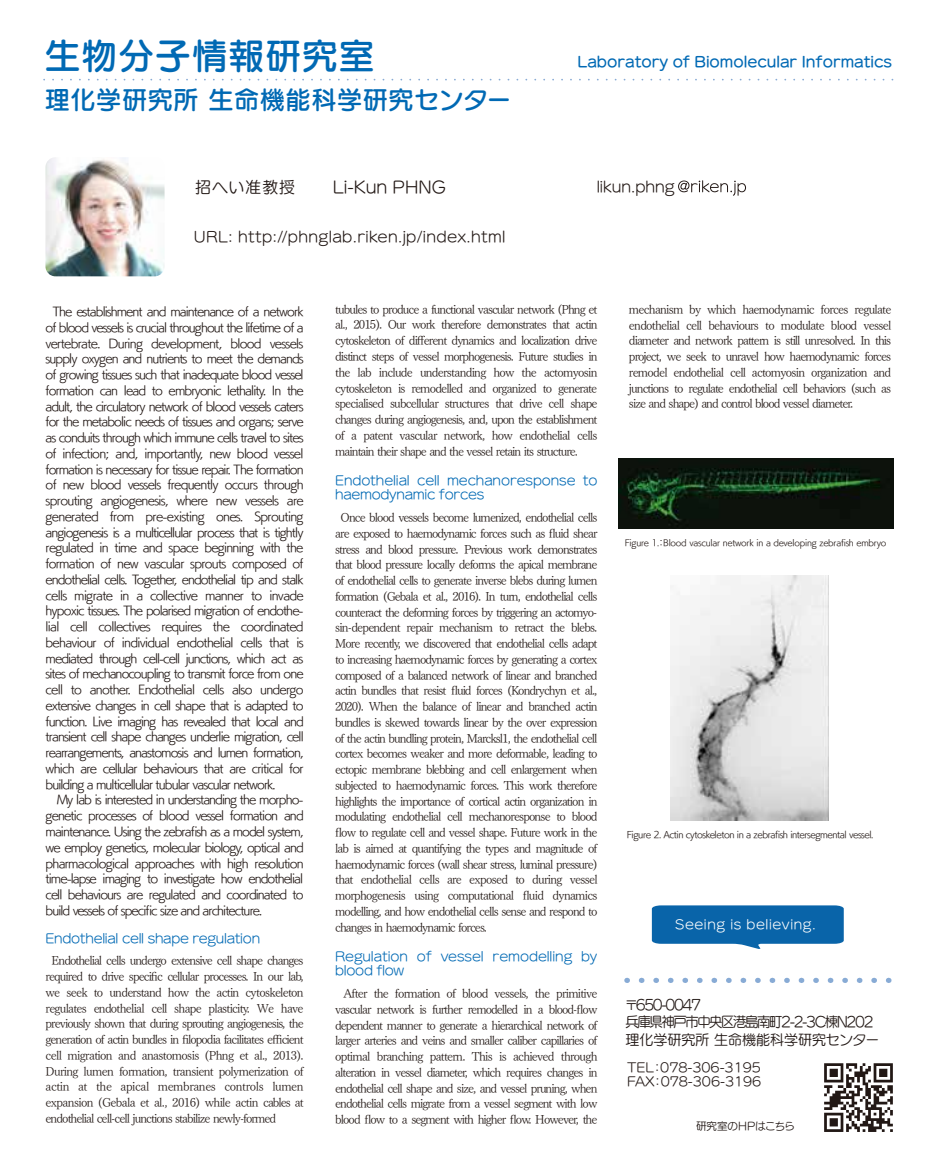
<style>
.page{position:relative;width:938px;height:1166px;background:#fff}
.page>*{position:absolute;margin:0;border:0;box-sizing:border-box;transform-origin:0 0}
.t1{font:35px "UD Marugo Large Pr 6 N DB";letter-spacing:.05em;color:#0069b4}
.t2{font:24.5px "UD Marugo Large Pr 6 N DB";letter-spacing:.05em;color:#0069b4}
.t3{font:15.75px "UD Marugo Large Pr 6 N M";color:#221815}
.t4{font:14px/17.5px "UD Marugo Large Pr 6 N M";letter-spacing:-.1em;color:#221815;scale:.95 1}
.t5{font:14px "UD Marugo Large Pr 6 N M";letter-spacing:.025em;color:#221815}
.t6{font:14px "UD Marugo Large Pr 6 N DB";color:#0069b4}
.t7{font:14px "UD Marugo Large Pr 6 N M";color:#221815}
.t8{font:12.25px/15.8px "Tsuku Min Pr 6 N L";letter-spacing:-.075em;color:#221815;text-align:justify}
.t9{font:12.25px/15.8px "UD Kakugo Small Pr 6 N R";letter-spacing:-.075em;color:#221815}
.t10{font:12.25px/14px "UD Marugo Large Pr 6 N M";letter-spacing:-.005em;color:#0069b4}
.t11{font:12.25px "UD Marugo Large Pr 6 N M";color:#221815}
.t12{font:12.25px "UD Marugo Large Pr 6 N M";letter-spacing:.05em;color:#fff}
.t13{font:10.5px "UD Marugo Large Pr 6 N M";color:#221815}
.t14{font:9.1px "UD Kakugo Small Pr 6 N R";letter-spacing:-.05em;color:#221815}
.t15{font:8.75px "UD Kakugo Small Pr 6 N R";letter-spacing:-.025em;color:#221815}
</style>
<div class="page">
<svg style="left:824px;top:1063px;width:68px;height:69px"></svg>
<svg style="left:627px;top:978px;width:264px;height:5px"></svg>
<svg style="left:652px;top:905px;width:191px;height:44px;background:#2777b3"></svg>
<img style="left:670px;top:575px;width:158px;height:245px">
<img style="left:618px;top:459px;width:276px;height:70px">
<svg style="left:678px;top:180px;width:68px;height:16px"></svg>
<img style="left:45px;top:157px;width:119px;height:119px">
<svg style="left:44px;top:79px;width:848px;height:1px"></svg>
<h1 class="t1" style="left:45px;top:36px;width:331px">生物分子情報研究室</h1>
<h2 class="t2" style="left:45px;top:87px;width:468px">理化学研究所 生命機能科学研究センター</h2>
<p class="t6" style="left:577px;top:54px;width:316px">Laboratory of Biomolecular Informatics</p>
<p class="t3" style="left:195px;top:178px;width:252px">招へい准教授　 　Li-Kun PHNG</p>
<p class="t7" style="left:596px;top:179px;width:80px">likun.phng</p>
<p class="t5" style="left:194px;top:229px;width:313px">URL: http://phnglab.riken.jp/index.html</p>
<p class="t9" style="left:46px;top:304px;width:260px;text-indent:7px">The establishment and maintenance of a network of blood vessels is crucial throughout the lifetime of a vertebrate. During development, blood vessels supply oxygen and nutrients to meet the demands of growing tissues such that inadequate blood vessel formation can lead to embryonic lethality. In the adult, the circulatory network of blood vessels caters for the metabolic needs of tissues and organs; serve as conduits through which immune cells travel to sites of infection; and, importantly, new blood vessel formation is necessary for tissue repair. The formation of new blood vessels frequently occurs through sprouting angiogenesis, where new vessels are generated from pre-existing ones. Sprouting angiogenesis is a multicellular process that is tightly regulated in time and space beginning with the formation of new vascular sprouts composed of endothelial cells. Together, endothelial tip and stalk cells migrate in a collective manner to invade hypoxic tissues. The polarised migration of endothe&shy;lial cell collectives requires the coordinated behaviour of individual endothelial cells that is mediated through cell-cell junctions, which act as sites of mechanocoupling to transmit force from one cell to another. Endothelial cells also undergo extensive changes in cell shape that is adapted to function. Live imaging has revealed that local and transient cell shape changes underlie migration, cell rearrangements, anastomosis and lumen formation, which are cellular behaviours that are critical for building a multicellular tubular vascular network.　My lab is interested in understanding the morpho&shy;genetic processes of blood vessel formation and maintenance. Using the zebrafish as a model system, we employ genetics, molecular biology, optical and pharmacological approaches with high resolution time-lapse imaging to investigate how endothelial cell behaviours are regulated and coordinated to build vessels of specific size and architecture.</p>
<p class="t10" style="left:46px;top:931px;width:216px">Endothelial cell shape regulation</p>
<p class="t8" style="left:46px;top:951px;width:260px;text-indent:6px">Endothelial cells undergo extensive cell shape changes required to drive specific cellular processes. In our lab, we seek to understand how the actin cytoskeleton regulates endothelial cell shape plasticity. We have previously shown that during sprouting angiogenesis, the generation of actin bundles in filopodia facilitates efficient cell migration and anastomosis (Phng et al., 2013).<br>During lumen formation, transient polymerization of actin at the apical membranes controls lumen expansion (Gebala et al., 2016) while actin cables at endothelial cell-cell junctions stabilize newly-formed</p>
<p class="t8" style="left:335px;top:300px;width:264px">tubules to produce a functional vascular network (Phng et al., 2015). Our work therefore demonstrates that actin cytoskeleton of different dynamics and localization drive distinct steps of vessel morphogenesis. Future studies in the lab include understanding how the actomyosin cytoskeleton is remodelled and organized to generate specialised subcellular structures that drive cell shape changes during angiogenesis, and, upon the establishment of a patent vascular network, how endothelial cells maintain their shape and the vessel retain its structure.</p>
<p class="t10" style="left:335px;top:474px;width:264px">Endothelial cell mechanoresponse to haemodynamic forces</p>
<p class="t8" style="left:335px;top:508px;width:264px;text-indent:5px">Once blood vessels become lumenized, endothelial cells are exposed to haemodynamic forces such as fluid shear stress and blood pressure. Previous work demonstrates that blood pressure locally deforms the apical membrane of endothelial cells to generate inverse blebs during lumen formation (Gebala et al., 2016). In turn, endothelial cells counteract the deforming forces by triggering an actomyo&shy;sin-dependent repair mechanism to retract the blebs.<br>More recently, we discovered that endothelial cells adapt to increasing haemodynamic forces by generating a cortex composed of a balanced network of linear and branched actin bundles that resist fluid forces (Kondrychyn et al., 2020). When the balance of linear and branched actin bundles is skewed towards linear by the over expression of the actin bundling protein, Marcksl1, the endothelial cell cortex becomes weaker and more deformable, leading to ectopic membrane blebbing and cell enlargement when subjected to haemodynamic forces. This work therefore highlights the importance of cortical actin organization in modulating endothelial cell mechanoresponse to blood flow to regulate cell and vessel shape. Future work in the lab is aimed at quantifying the types and magnitude of haemodynamic forces (wall shear stress, luminal pressure) that endothelial cells are exposed to during vessel morphogenesis using computational fluid dynamics modelling, and how endothelial cells sense and respond to changes in haemodynamic forces.</p>
<p class="t10" style="left:335px;top:950px;width:264px">Regulation of vessel remodelling by blood flow</p>
<p class="t8" style="left:335px;top:984px;width:264px;text-indent:8px">After the formation of blood vessels, the primitive vascular network is further remodelled in a blood-flow dependent manner to generate a hierarchical network of larger arteries and veins and smaller caliber capillaries of optimal branching pattern. This is achieved through alteration in vessel diameter, which requires changes in endothelial cell shape and size, and vessel pruning, when endothelial cells migrate from a vessel segment with low blood flow to a segment with higher flow. However, the</p>
<p class="t8" style="left:629px;top:300px;width:264px">mechanism by which haemodynamic forces regulate endothelial cell behaviours to modulate blood vessel diameter and network pattern is still unresolved. In this project, we seek to unravel how haemodynamic forces remodel endothelial cell actomyosin organization and junctions to regulate endothelial cell behaviors (such as size and shape) and control blood vessel diameter.</p>
<p class="t15" style="left:625px;top:538px;width:263px">Figure 1.：Blood vascular network in a developing zebrafish embryo</p>
<p class="t14" style="left:627px;top:830px;width:248px">Figure 2. Actin cytoskeleton in a zebrafish intersegmental vessel.</p>
<p class="t12" style="left:675px;top:917px;width:142px">Seeing is believing.</p>
<p class="t4" style="left:624px;top:996px;width:269px">〒650-0047<br>兵庫県神戸市中央区港島南町2-2-3C棟N202理化学研究所 生命機能科学研究センター</p>
<p class="t11" style="left:627px;top:1061px;width:135px">TEL：078-306-3195</p>
<p class="t11" style="left:627px;top:1075px;width:136px">FAX：078-306-3196</p>
<p class="t13" style="left:696px;top:1120px;width:100px">研究室のHPはこちら</p>
</div>
